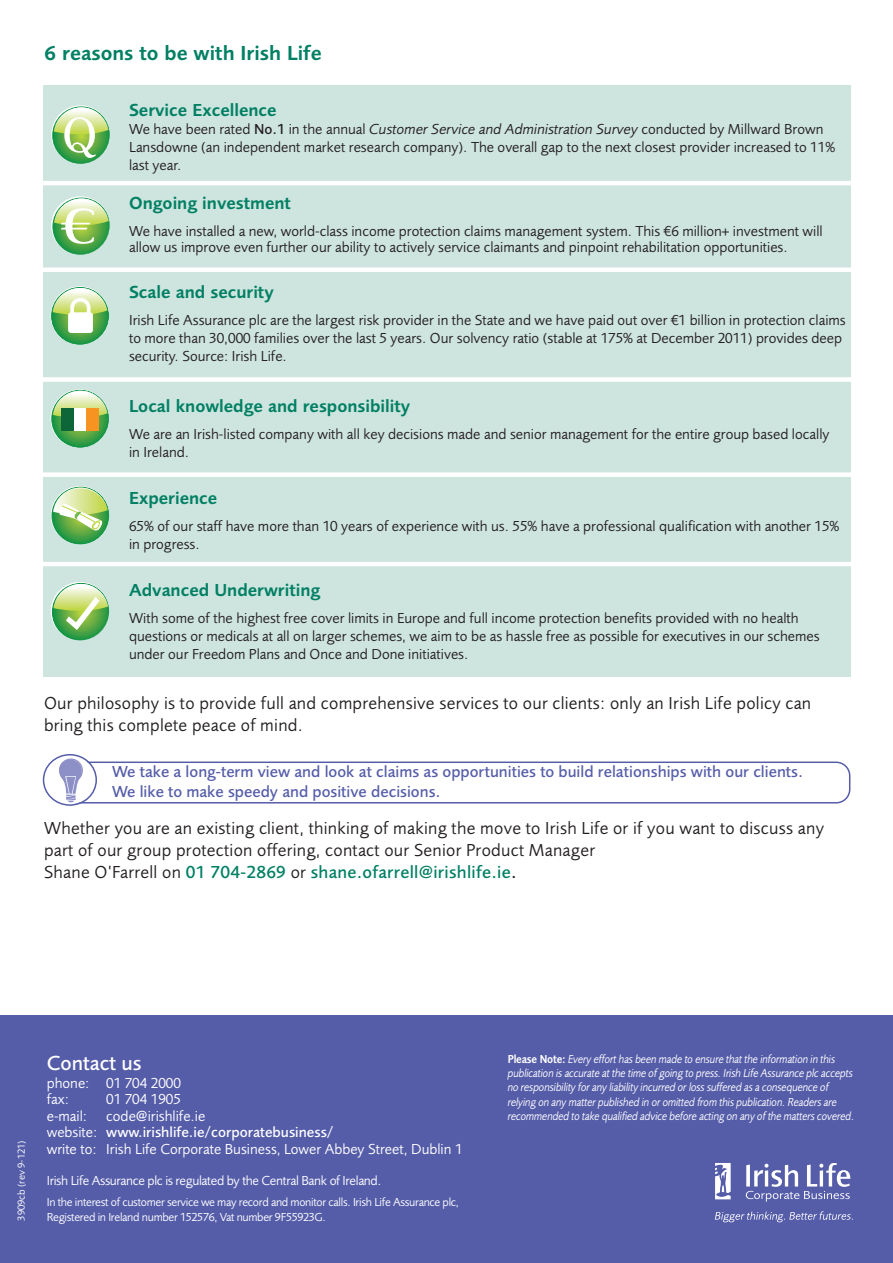
<style>
.page{position:relative;width:893px;height:1263px;background:#fff}
.page>*{position:absolute;margin:0;border:0;box-sizing:border-box;transform-origin:0 0}
.t1{font:48.3px "Century Old Style Std";color:#fff;scale:1.55 1}
.t2{font:600 21px "Foundry Sans";color:#008063}
.t3{font:500 21px "Foundry Sans";color:#fff}
.t4{font:18px/21.6px "Foundry Sans";letter-spacing:.015em;color:#231f20}
.t5{font:600 18px "Foundry Sans";color:#008063}
.t6{font:500 16.5px/19.5px "Foundry Sans";color:#555da9}
.t7{font:15px/18px "Foundry Sans";color:#231f20}
.t8{font:15px/16.5px "Foundry Sans";color:#fff}
.t9{font:13.5px "Foundry Sans";letter-spacing:-.025em;color:#fff}
.t10{font:italic 12px/14.2px "Foundry Sans";letter-spacing:-.015em;color:#fff;scale:.9 1}
.t11{font:12px/14.2px "Foundry Sans";letter-spacing:-.025em;color:#fff}
.t12{font:10.5px "Foundry Sans";color:#fff}
.s1{font-weight:500}
.s2{font-style:italic}
.s3{font-weight:500;color:#008063}
.s4{font-weight:600;font-style:normal}
</style>
<div class="page">
<div style="left:43px;top:85px;width:807px;height:591px;background:#cee4df"></div>
<svg style="left:43px;top:754px;width:807px;height:52px"></svg>
<svg style="left:53px;top:107px;width:57px;height:57px"></svg>
<div style="left:52px;top:107px;width:58px;height:57px;border:1px solid #0d9444;border-radius:50%"></div>
<svg style="left:54px;top:107px;width:54px;height:51px;background:#acd394"></svg>
<svg style="left:51px;top:196px;width:59px;height:59px"></svg>
<svg style="left:53px;top:198px;width:57px;height:57px"></svg>
<div style="left:53px;top:198px;width:57px;height:57px;border:1px solid #0d9444;border-radius:50%"></div>
<svg style="left:54px;top:199px;width:55px;height:29px;background:#c4dd97"></svg>
<svg style="left:52px;top:287px;width:57px;height:57px"></svg>
<div style="left:51px;top:287px;width:58px;height:58px;border:1px solid #0d9444;border-radius:50%"></div>
<svg style="left:53px;top:288px;width:54px;height:45px;background:#bcdba9"></svg>
<svg style="left:52px;top:390px;width:57px;height:57px"></svg>
<div style="left:51px;top:390px;width:58px;height:58px;border:1px solid #0d9444;border-radius:50%"></div>
<svg style="left:53px;top:391px;width:54px;height:30px"></svg>
<div style="left:62px;top:408px;width:12px;height:23px;background:#0c6638"></div>
<div style="left:74px;top:408px;width:12px;height:23px;background:#fff"></div>
<div style="left:86px;top:408px;width:13px;height:23px;background:#f79321"></div>
<svg style="left:52px;top:487px;width:57px;height:57px"></svg>
<svg style="left:53px;top:488px;width:55px;height:42px;background:#b5d796"></svg>
<svg style="left:52px;top:583px;width:57px;height:57px"></svg>
<div style="left:52px;top:583px;width:57px;height:57px;border:1px solid #0d9444;border-radius:50%"></div>
<svg style="left:54px;top:584px;width:54px;height:46px;background:#abd28d"></svg>
<hr style="left:38px;top:181px;width:831px;height:4px;background:#fff">
<div style="left:38px;top:267px;width:831px;height:5px;background:#fff"></div>
<div style="left:35px;top:377px;width:831px;height:5px;background:#fff"></div>
<div style="left:36px;top:472px;width:831px;height:5px;background:#fff"></div>
<hr style="left:37px;top:562px;width:831px;height:4px;background:#fff">
<div style="left:0;top:1015px;width:893px;height:248px;background:#555da9"></div>
<svg style="left:715px;top:1163px;width:16px;height:36px"></svg>
<svg style="left:715px;top:1211px;width:138px;height:11px"></svg>
<svg style="left:746px;top:1163px;width:104px;height:39px"></svg>
<h2 class="t2" style="left:44px;top:46px;width:279px">6 reasons to be with Irish Life</h2>
<p class="t5" style="left:129px;top:104px;width:149px">Service Excellence</p>
<p class="t7" style="left:129px;top:122px;width:707px">We have been rated <span class="s1">No.1</span> in the annual <span class="s2">Customer Service and Administration Survey</span> conducted by Millward Brown<br>Lansdowne (an independent market research company). The overall gap to the next closest provider increased to 11% last year.</p>
<p class="t5" style="left:129px;top:197px;width:163px">Ongoing investment</p>
<p class="t7" style="left:129px;top:224px;width:695px;line-height:16.5px">We have installed a new, world-class income protection claims management system. This €6 million+ investment will allow us improve even further our ability to actively service claimants and pinpoint rehabilitation opportunities.</p>
<p class="t5" style="left:129px;top:286px;width:146px">Scale and security</p>
<p class="t7" style="left:129px;top:313px;width:718px">Irish Life Assurance plc are the largest risk provider in the State and we have paid out over €1 billion in protection claims to more than 30,000 families over the last 5 years. Our solvency ratio (stable at 175% at December 2011) provides deep security. Source: Irish Life.</p>
<p class="t5" style="left:129px;top:400px;width:283px">Local knowledge and responsibility</p>
<p class="t7" style="left:129px;top:427px;width:702px">We are an Irish-listed company with all key decisions made and senior management for the entire group based locally in Ireland.</p>
<p class="t5" style="left:129px;top:492px;width:90px">Experience</p>
<p class="t7" style="left:129px;top:519px;width:712px">65% of our staff have more than 10 years of experience with us. 55% have a professional qualification with another 15% in progress.</p>
<p class="t5" style="left:129px;top:584px;width:193px">Advanced Underwriting</p>
<p class="t7" style="left:129px;top:611px;width:692px">With some of the highest free cover limits in Europe and full income protection benefits provided with no health questions or medicals at all on larger schemes, we aim to be as hassle free as possible for executives in our schemes under our Freedom Plans and Once and Done initiatives.</p>
<p class="t4" style="left:44px;top:695px;width:769px">Our philosophy is to provide full and comprehensive services to our clients: only an Irish Life policy can bring this complete peace of mind.</p>
<h1 class="t1" style="left:59px;top:198px;width:26px">€</h1>
<p class="t6" style="left:112px;top:764px;width:692px">We take a long-term view and look at claims as opportunities to build relationships with our clients.<br>We like to make speedy and positive decisions.</p>
<p class="t4" style="left:44px;top:820px;width:781px">Whether you are an existing client, thinking of making the move to Irish Life or if you want to discuss any part of our group protection offering, contact our Senior Product Manager<br>Shane O’Farrell on <span class="s3">01 704-2869</span> or <span class="s3">shane.ofarrell@irishlife.ie</span><span class="s1">.</span></p>
<p class="t12" style="left:18px;top:1221px;width:82px;rotate:-90deg">3909cb (rev 9-121)</p>
<h2 class="t3" style="left:47px;top:1055px;width:96px">Contact us</h2>
<p class="t8" style="left:47px;top:1076px;width:136px">phone: 01 704 2000 fax:</p>
<p class="t8" style="left:106px;top:1092px;width:76px">01 704 1905</p>
<p class="t8" style="left:47px;top:1109px;width:417px;text-indent:60px">code@irishlife.ie<br>website: <span class="s1">www.irishlife.ie/corporatebusiness/<br></span>write to: Irish Life Corporate Business, Lower Abbey Street, Dublin 1</p>
<p class="t9" style="left:47px;top:1176px;width:336px">Irish Life Assurance plc is regulated by the Central Bank of Ireland.</p>
<p class="t11" style="left:47px;top:1196px;width:414px">In the interest of customer service we may record and monitor calls. Irish Life Assurance plc,<br>Registered in Ireland number 152576, Vat number 9F55923G.</p>
<p class="t8" style="left:47px;top:1109px;width:42px">e-mail:</p>
<p class="t10" style="left:508px;top:1053px;width:387px"><span class="s4">Please Note:</span> Every effort has been made to ensure that the information in this publication is accurate at the time of going to press. Irish Life Assurance plc accepts no responsibility for any liability incurred or loss suffered as a consequence of relying on any matter published in or omitted from this publication. Readers are recommended to take qualified advice before acting on any of the matters covered.</p>
</div>
